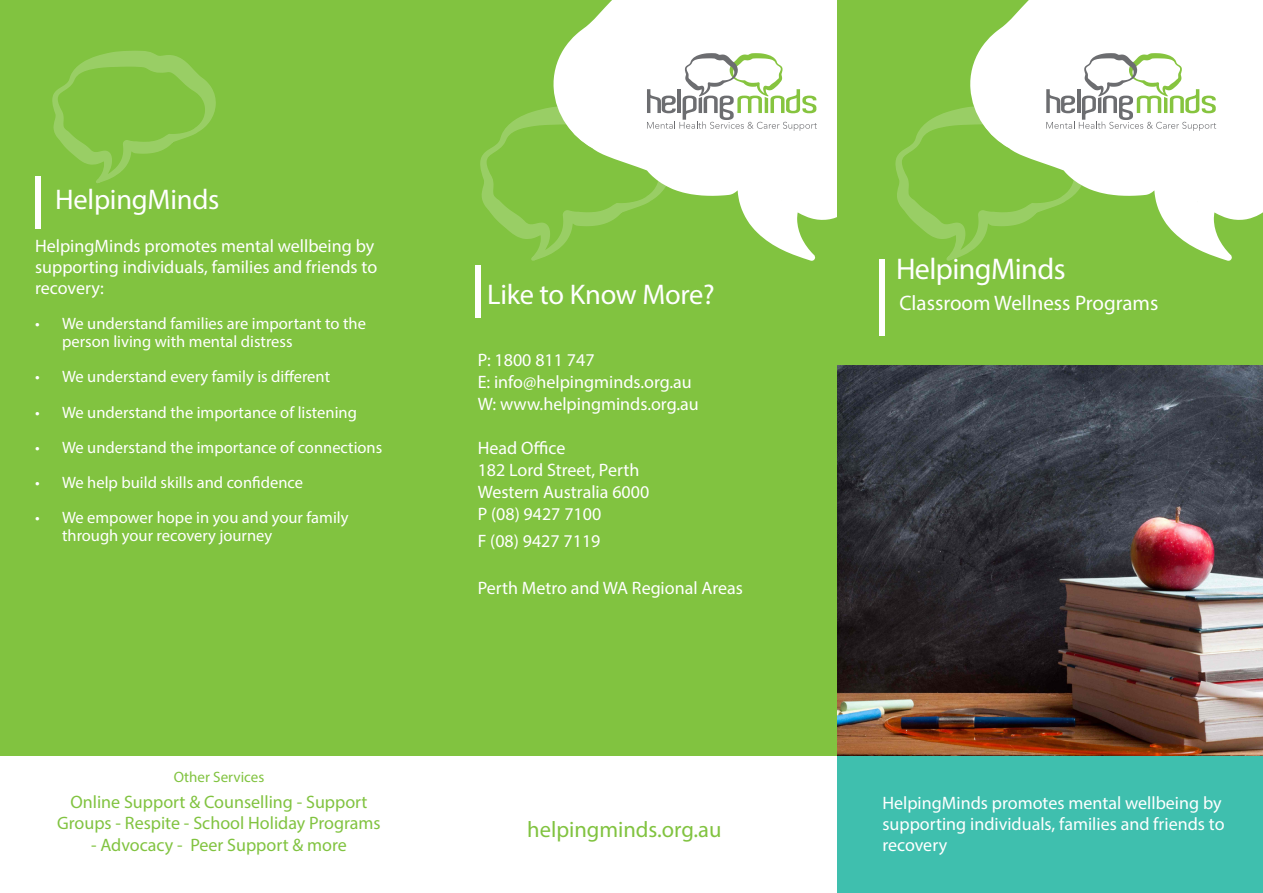
<style>
.page{position:relative;width:1263px;height:893px;background:#fff}
.page>*{position:absolute;margin:0;border:0;box-sizing:border-box;transform-origin:0 0}
.t1{font:30px "Myriad Pro";letter-spacing:-.02em;color:#fff}
.text{font:28.5px "Myriad Pro";letter-spacing:-.01em;color:#fff}
.text-2{font:22.5px "Myriad Pro";color:#81c340}
.text-3{font:21px "Myriad Pro";color:#fff}
.text-4{font:18px/21px "Myriad Pro";color:#fff}
.text-5{font:18px/21.6px "Myriad Pro";color:#81c340;text-align:center}
.t2{font:16.5px/18px "Myriad Pro";color:#fff}
.text-6{font:15px "Myriad Pro";color:#81c340}
</style>
<div class="page">
<div style="left:0;top:0;width:838px;height:893px;background:#81c340"></div>
<div style="left:0;top:756px;width:853px;height:137px;background:#fff"></div>
<img style="left:838px;top:365px;width:425px;height:391px">
<svg style="left:561px;top:0;width:276px;height:220px;background:#f5faf0"></svg>
<div style="left:838px;top:0;width:425px;height:365px;background:#81c340"></div>
<div style="left:880px;top:259px;width:5px;height:77px;background:#fff"></div>
<div style="left:475px;top:265px;width:5px;height:53px;background:#fff"></div>
<div style="left:35px;top:176px;width:5px;height:52px;background:#fff"></div>
<svg style="left:978px;top:0;width:285px;height:246px;background:#f1f8ea"></svg>
<svg style="left:52px;top:51px;width:164px;height:132px"></svg>
<svg style="left:895px;top:53px;width:321px;height:208px"></svg>
<svg style="left:480px;top:53px;width:337px;height:208px"></svg>
<div style="left:838px;top:756px;width:425px;height:137px;background:#3fbfae"></div>
<p class="text" style="left:55px;top:182px;width:166px">HelpingMinds</p>
<p class="text-4" style="left:35px;top:236px;width:344px">HelpingMinds promotes mental wellbeing by supporting individuals, families and friends to recovery:</p>
<p class="t2" style="left:62px;top:315px;width:305px;text-indent:-27px">• We understand families are important to the person living with mental distress</p>
<p class="t2" style="left:35px;top:368px;width:297px">• We understand every family is different</p>
<p class="t2" style="left:35px;top:403px;width:323px">• We understand the importance of listening</p>
<p class="t2" style="left:35px;top:438px;width:349px">• We understand the importance of connections</p>
<p class="t2" style="left:35px;top:473px;width:269px">• We help build skills and confidence</p>
<p class="t2" style="left:62px;top:508px;width:288px;text-indent:-27px">• We empower hope in you and your family through your recovery journey</p>
<p class="text-6" style="left:174px;top:768px;width:92px">Other Services</p>
<p class="text-5" style="left:57px;top:791px;width:325px">Online Support &amp; Counselling - Support<br>Groups - Respite - School Holiday Programs</p>
<p class="text-5" style="left:91px;top:834px;width:257px">- Advocacy - Peer Support &amp; more</p>
<p class="text" style="left:487px;top:277px;width:229px">Like to Know More?</p>
<p class="text-4" style="left:478px;top:349px;width:118px">P: 1800 811 747</p>
<p class="text-4" style="left:478px;top:371px;width:216px">E: info@helpingminds.org.au</p>
<p class="text-4" style="left:478px;top:393px;width:223px">W: www.helpingminds.org.au</p>
<p class="text-4" style="left:478px;top:437px;width:89px">Head Office</p>
<p class="text-4" style="left:478px;top:459px;width:163px">182 Lord Street, Perth</p>
<p class="text-4" style="left:478px;top:481px;width:173px">Western Australia 6000</p>
<p class="text-4" style="left:478px;top:503px;width:125px">P (08) 9427 7100</p>
<p class="text-4" style="left:478px;top:530px;width:124px">F (08) 9427 7119</p>
<p class="text-4" style="left:478px;top:577px;width:267px">Perth Metro and WA Regional Areas</p>
<p class="text-2" style="left:527px;top:816px;width:196px">helpingminds.org.au</p>
<p class="t1" style="left:896px;top:251px;width:171px">HelpingMinds</p>
<p class="text-3" style="left:899px;top:290px;width:260px">Classroom Wellness Programs</p>
<p class="text-4" style="left:882px;top:792px;width:344px">HelpingMinds promotes mental wellbeing by supporting individuals, families and friends to recovery</p>
</div>
